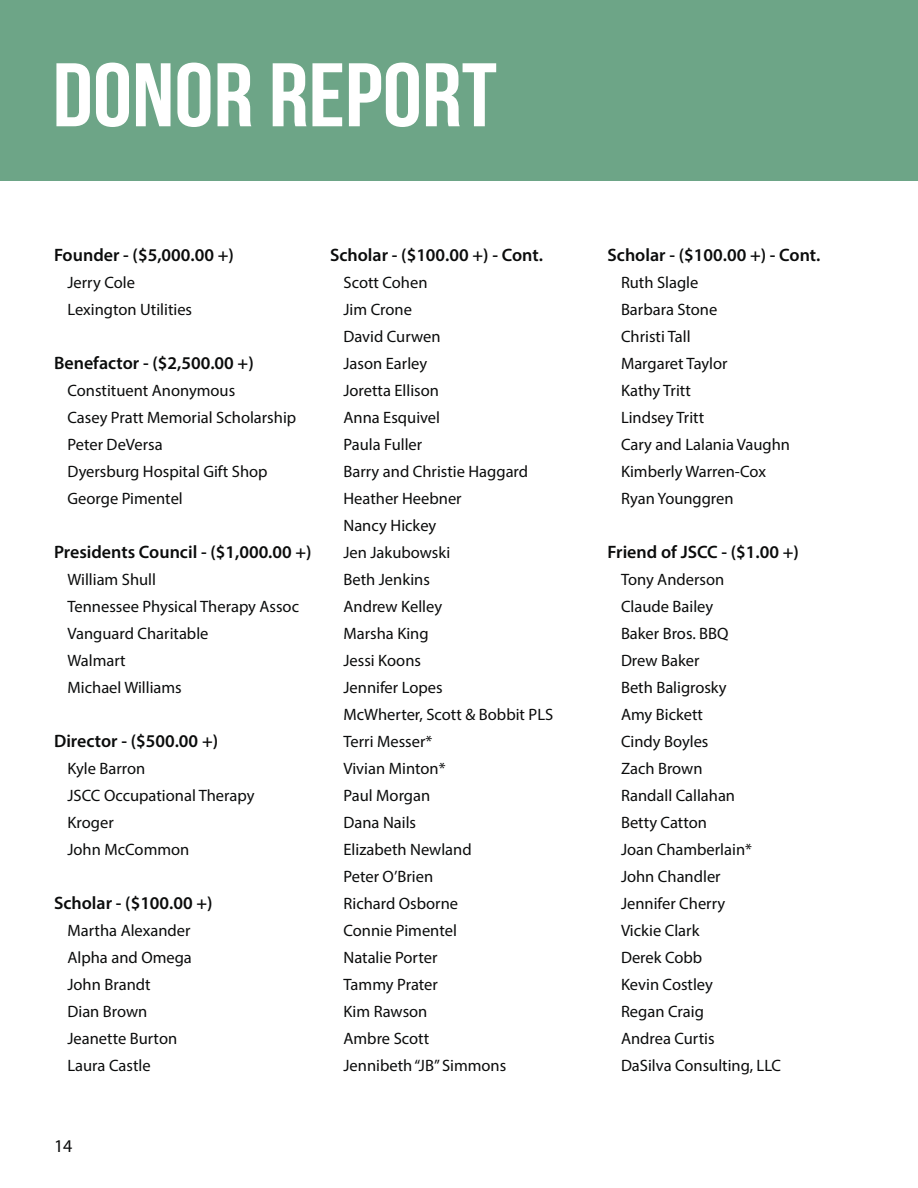
<style>
.page{position:relative;width:918px;height:1188px;background:#fff}
.page>*{position:absolute;margin:0;border:0;box-sizing:border-box;transform-origin:0 0}
.Subtitle_60p{font:700 90px "Bebas Neue";color:#fff;scale:1.1 1}
.Donor_type_heading{font:600 18px "Myriad Pro";color:#0b0c0c}
.t1{font:18px "Myriad Pro";color:#0b0c0c}
.names_list_-_donor_report{font:16.5px "Myriad Pro";color:#0b0c0c}
</style>
<div class="page">
<div style="left:0;top:0;width:918px;height:180px;background:#6da587"></div>
<p class="Subtitle_60p" style="left:52px;top:46px;width:406px">DONOR REPORT</p>
<p class="Donor_type_heading" style="left:54px;top:244px;width:181px">Founder ‑ ($5,000.00 +)</p>
<p class="names_list_-_donor_report" style="left:68px;top:273px;width:69px">Jerry Cole</p>
<p class="names_list_-_donor_report" style="left:68px;top:300px;width:126px">Lexington Utilities</p>
<p class="Donor_type_heading" style="left:54px;top:352px;width:201px">Benefactor ‑ ($2,500.00 +)</p>
<p class="names_list_-_donor_report" style="left:68px;top:381px;width:169px">Constituent Anonymous</p>
<p class="names_list_-_donor_report" style="left:68px;top:408px;width:230px">Casey Pratt Memorial Scholarship</p>
<p class="names_list_-_donor_report" style="left:68px;top:435px;width:97px">Peter DeVersa</p>
<p class="names_list_-_donor_report" style="left:68px;top:462px;width:202px">Dyersburg Hospital Gift Shop</p>
<p class="names_list_-_donor_report" style="left:68px;top:489px;width:117px">George Pimentel</p>
<p class="Donor_type_heading" style="left:54px;top:541px;width:259px">Presidents Council ‑ ($1,000.00 +)</p>
<p class="names_list_-_donor_report" style="left:68px;top:570px;width:90px">William Shull</p>
<p class="names_list_-_donor_report" style="left:68px;top:597px;width:233px">Tennessee Physical Therapy Assoc</p>
<p class="names_list_-_donor_report" style="left:68px;top:624px;width:143px">Vanguard Charitable</p>
<p class="names_list_-_donor_report" style="left:68px;top:651px;width:60px">Walmart</p>
<p class="names_list_-_donor_report" style="left:68px;top:678px;width:116px">Michael Williams</p>
<p class="Donor_type_heading" style="left:54px;top:730px;width:166px">Director ‑ ($500.00 +)</p>
<p class="names_list_-_donor_report" style="left:68px;top:759px;width:79px">Kyle Barron</p>
<p class="names_list_-_donor_report" style="left:68px;top:786px;width:189px">JSCC Occupational Therapy</p>
<p class="names_list_-_donor_report" style="left:68px;top:813px;width:48px">Kroger</p>
<p class="names_list_-_donor_report" style="left:68px;top:840px;width:123px">John McCommon</p>
<p class="Donor_type_heading" style="left:54px;top:892px;width:160px">Scholar ‑ ($100.00 +)</p>
<p class="names_list_-_donor_report" style="left:68px;top:921px;width:125px">Martha Alexander</p>
<p class="names_list_-_donor_report" style="left:68px;top:948px;width:126px">Alpha and Omega</p>
<p class="names_list_-_donor_report" style="left:68px;top:975px;width:85px">John Brandt</p>
<p class="names_list_-_donor_report" style="left:68px;top:1002px;width:81px">Dian Brown</p>
<p class="names_list_-_donor_report" style="left:68px;top:1029px;width:111px">Jeanette Burton</p>
<p class="names_list_-_donor_report" style="left:68px;top:1056px;width:85px">Laura Castle</p>
<p class="Donor_type_heading" style="left:330px;top:244px;width:214px">Scholar ‑ ($100.00 +) - Cont.</p>
<p class="names_list_-_donor_report" style="left:344px;top:273px;width:86px">Scott Cohen</p>
<p class="names_list_-_donor_report" style="left:344px;top:300px;width:70px">Jim Crone</p>
<p class="names_list_-_donor_report" style="left:344px;top:327px;width:99px">David Curwen</p>
<p class="names_list_-_donor_report" style="left:344px;top:354px;width:85px">Jason Earley</p>
<p class="names_list_-_donor_report" style="left:344px;top:381px;width:97px">Joretta Ellison</p>
<p class="names_list_-_donor_report" style="left:344px;top:408px;width:98px">Anna Esquivel</p>
<p class="names_list_-_donor_report" style="left:344px;top:435px;width:80px">Paula Fuller</p>
<p class="names_list_-_donor_report" style="left:344px;top:462px;width:186px">Barry and Christie Haggard</p>
<p class="names_list_-_donor_report" style="left:344px;top:489px;width:120px">Heather Heebner</p>
<p class="names_list_-_donor_report" style="left:344px;top:516px;width:94px">Nancy Hickey</p>
<p class="names_list_-_donor_report" style="left:344px;top:543px;width:108px">Jen Jakubowski</p>
<p class="names_list_-_donor_report" style="left:344px;top:570px;width:88px">Beth Jenkins</p>
<p class="names_list_-_donor_report" style="left:344px;top:597px;width:100px">Andrew Kelley</p>
<p class="names_list_-_donor_report" style="left:344px;top:624px;width:87px">Marsha King</p>
<p class="names_list_-_donor_report" style="left:344px;top:651px;width:79px">Jessi Koons</p>
<p class="names_list_-_donor_report" style="left:344px;top:678px;width:101px">Jennifer Lopes</p>
<p class="names_list_-_donor_report" style="left:344px;top:705px;width:211px">McWherter, Scott &amp; Bobbit PLS</p>
<p class="names_list_-_donor_report" style="left:344px;top:732px;width:90px">Terri Messer*</p>
<p class="names_list_-_donor_report" style="left:344px;top:759px;width:104px">Vivian Minton*</p>
<p class="names_list_-_donor_report" style="left:344px;top:786px;width:88px">Paul Morgan</p>
<p class="names_list_-_donor_report" style="left:344px;top:813px;width:74px">Dana Nails</p>
<p class="names_list_-_donor_report" style="left:344px;top:840px;width:130px">Elizabeth Newland</p>
<p class="names_list_-_donor_report" style="left:344px;top:867px;width:91px">Peter O’Brien</p>
<p class="names_list_-_donor_report" style="left:344px;top:894px;width:116px">Richard Osborne</p>
<p class="names_list_-_donor_report" style="left:344px;top:921px;width:115px">Connie Pimentel</p>
<p class="names_list_-_donor_report" style="left:344px;top:948px;width:95px">Natalie Porter</p>
<p class="names_list_-_donor_report" style="left:344px;top:975px;width:96px">Tammy Prater</p>
<p class="names_list_-_donor_report" style="left:344px;top:1002px;width:85px">Kim Rawson</p>
<p class="names_list_-_donor_report" style="left:344px;top:1029px;width:87px">Ambre Scott</p>
<p class="names_list_-_donor_report" style="left:344px;top:1056px;width:164px">Jennibeth “JB” Simmons</p>
<p class="t1" style="left:54px;top:1135px;width:20px">14</p>
<p class="Donor_type_heading" style="left:608px;top:244px;width:214px">Scholar ‑ ($100.00 +) - Cont.</p>
<p class="names_list_-_donor_report" style="left:621px;top:273px;width:79px">Ruth Slagle</p>
<p class="names_list_-_donor_report" style="left:621px;top:300px;width:98px">Barbara Stone</p>
<p class="names_list_-_donor_report" style="left:621px;top:327px;width:71px">Christi Tall</p>
<p class="names_list_-_donor_report" style="left:621px;top:354px;width:108px">Margaret Taylor</p>
<p class="names_list_-_donor_report" style="left:621px;top:381px;width:71px">Kathy Tritt</p>
<p class="names_list_-_donor_report" style="left:621px;top:408px;width:85px">Lindsey Tritt</p>
<p class="names_list_-_donor_report" style="left:621px;top:435px;width:171px">Cary and Lalania Vaughn</p>
<p class="names_list_-_donor_report" style="left:621px;top:462px;width:147px">Kimberly Warren‑Cox</p>
<p class="names_list_-_donor_report" style="left:621px;top:489px;width:114px">Ryan Younggren</p>
<p class="Donor_type_heading" style="left:608px;top:541px;width:193px">Friend of JSCC ‑ ($1.00 +)</p>
<p class="names_list_-_donor_report" style="left:621px;top:570px;width:105px">Tony Anderson</p>
<p class="names_list_-_donor_report" style="left:621px;top:597px;width:94px">Claude Bailey</p>
<p class="names_list_-_donor_report" style="left:621px;top:624px;width:109px">Baker Bros. BBQ</p>
<p class="names_list_-_donor_report" style="left:621px;top:651px;width:80px">Drew Baker</p>
<p class="names_list_-_donor_report" style="left:621px;top:678px;width:107px">Beth Baligrosky</p>
<p class="names_list_-_donor_report" style="left:621px;top:705px;width:83px">Amy Bickett</p>
<p class="names_list_-_donor_report" style="left:621px;top:732px;width:89px">Cindy Boyles</p>
<p class="names_list_-_donor_report" style="left:621px;top:759px;width:83px">Zach Brown</p>
<p class="names_list_-_donor_report" style="left:621px;top:786px;width:116px">Randall Callahan</p>
<p class="names_list_-_donor_report" style="left:621px;top:813px;width:87px">Betty Catton</p>
<p class="names_list_-_donor_report" style="left:621px;top:840px;width:133px">Joan Chamberlain*</p>
<p class="names_list_-_donor_report" style="left:621px;top:867px;width:101px">John Chandler</p>
<p class="names_list_-_donor_report" style="left:621px;top:894px;width:106px">Jennifer Cherry</p>
<p class="names_list_-_donor_report" style="left:621px;top:921px;width:80px">Vickie Clark</p>
<p class="names_list_-_donor_report" style="left:621px;top:948px;width:83px">Derek Cobb</p>
<p class="names_list_-_donor_report" style="left:621px;top:975px;width:94px">Kevin Costley</p>
<p class="names_list_-_donor_report" style="left:621px;top:1002px;width:84px">Regan Craig</p>
<p class="names_list_-_donor_report" style="left:621px;top:1029px;width:95px">Andrea Curtis</p>
<p class="names_list_-_donor_report" style="left:621px;top:1056px;width:162px">DaSilva Consulting, LLC</p>
</div>
